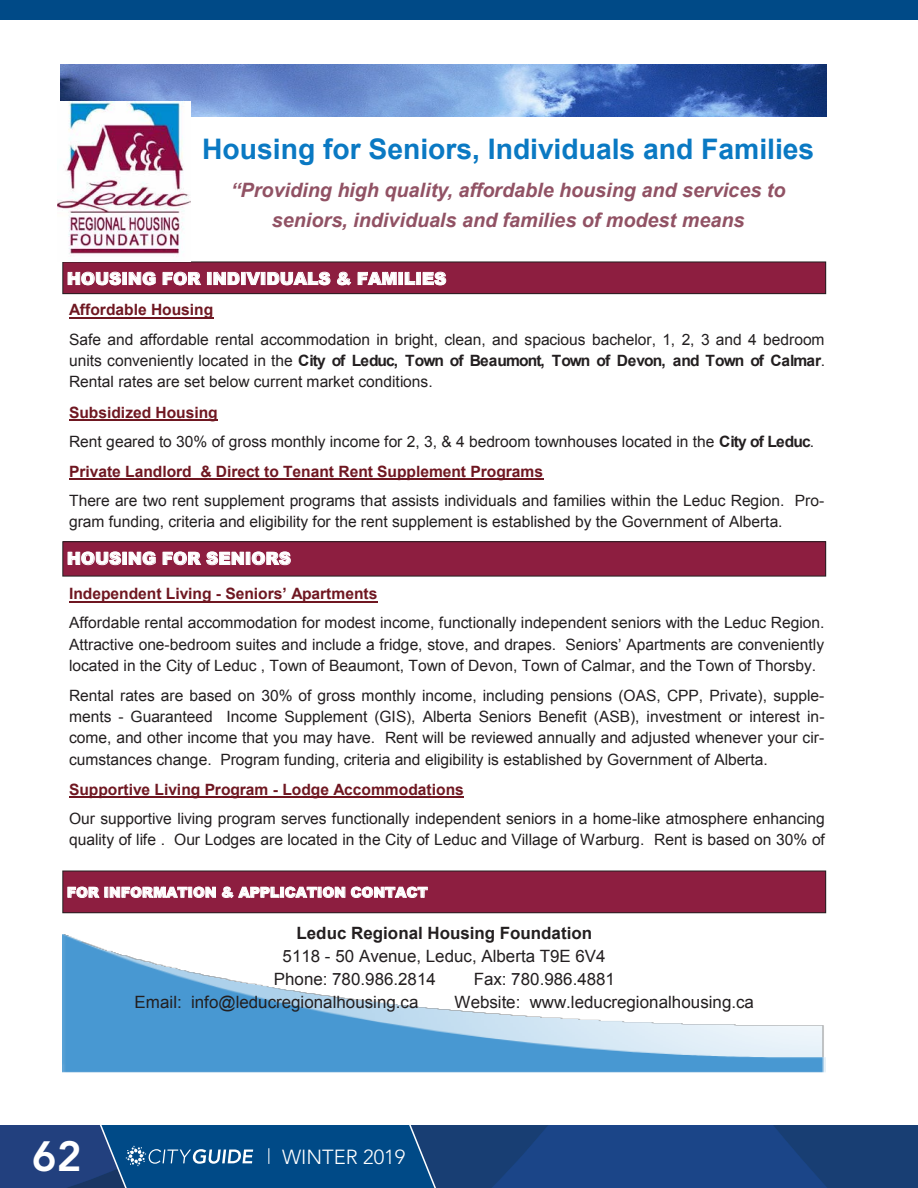
<style>
.page{position:relative;width:918px;height:1188px;background:#fff}
.page>*{position:absolute;margin:0;border:0;box-sizing:border-box;transform-origin:0 0}
.t1{font:800 42px "Avenir LT Std";color:#fff}
.t2{font:700 28.35px "Arial";color:#0a79c3}
.t3{font:300 20.25px "Avenir LT Std";color:#fff}
.t4{font:italic 700 19.8px/29.8px "Arial";color:#915264;text-align:center}
.t5{font:16.95px "Arial";color:#231f20}
.t6{font:900 16.95px "Arial";color:#fff}
.t7{font:700 16.95px "Arial";color:#231f20}
.t8{font:15.6px/29.5px "Arial";color:#231f20}
.t9{font:900 14.1px "Arial";color:#fff}
.s1{font-weight:700;color:#6f1721}
.s2{font-weight:700}
</style>
<div class="page">
<img style="left:60px;top:65px;width:767px;height:51px">
<img style="left:63px;top:934px;width:763px;height:138px">
<div style="left:63px;top:262px;width:763px;height:32px;background:#8d1e40"></div>
<div style="left:63px;top:262px;width:763px;height:32px;border:1px solid #231f20"></div>
<svg style="left:68px;top:272px;width:53px;height:13px"></svg>
<div style="left:122px;top:272px;width:5px;height:13px;border:1px solid #fff"></div>
<svg style="left:129px;top:272px;width:27px;height:13px"></svg>
<svg style="left:163px;top:272px;width:38px;height:13px"></svg>
<div style="left:207px;top:272px;width:4px;height:13px;border:1px solid #fff"></div>
<svg style="left:213px;top:272px;width:27px;height:13px"></svg>
<div style="left:241px;top:272px;width:4px;height:13px;border:1px solid #fff"></div>
<svg style="left:246px;top:272px;width:15px;height:13px"></svg>
<div style="left:261px;top:272px;width:4px;height:13px;border:1px solid #fff"></div>
<svg style="left:267px;top:272px;width:63px;height:13px"></svg>
<svg style="left:337px;top:272px;width:14px;height:13px"></svg>
<svg style="left:358px;top:271px;width:39px;height:14px"></svg>
<div style="left:399px;top:272px;width:4px;height:13px;border:1px solid #fff"></div>
<svg style="left:405px;top:272px;width:10px;height:13px"></svg>
<div style="left:416px;top:272px;width:5px;height:13px;border:1px solid #fff"></div>
<svg style="left:423px;top:272px;width:23px;height:13px"></svg>
<hr style="left:69px;top:317px;width:144px;height:2px;background:#6f1721">
<hr style="left:69px;top:419px;width:149px;height:2px;background:#6f1721">
<hr style="left:69px;top:479px;width:474px;height:1px;background:#6f1721">
<hr style="left:69px;top:601px;width:308px;height:2px;background:#6f1721">
<hr style="left:69px;top:796px;width:395px;height:2px;background:#6f1721">
<div style="left:63px;top:871px;width:763px;height:42px;background:#8d1e40"></div>
<div style="left:63px;top:871px;width:763px;height:42px;border:1px solid #231f20"></div>
<svg style="left:68px;top:886px;width:148px;height:12px"></svg>
<svg style="left:222px;top:887px;width:57px;height:11px"></svg>
<div style="left:280px;top:887px;width:4px;height:11px;border:1px solid #fff"></div>
<svg style="left:285px;top:887px;width:60px;height:11px"></svg>
<svg style="left:351px;top:887px;width:77px;height:11px"></svg>
<div style="left:63px;top:542px;width:763px;height:34px;background:#8d1e40"></div>
<svg style="left:68px;top:552px;width:53px;height:13px"></svg>
<div style="left:122px;top:552px;width:5px;height:13px;border:1px solid #fff"></div>
<svg style="left:129px;top:552px;width:27px;height:13px"></svg>
<svg style="left:163px;top:552px;width:81px;height:13px"></svg>
<div style="left:246px;top:552px;width:4px;height:13px;border:1px solid #fff"></div>
<svg style="left:252px;top:552px;width:39px;height:13px"></svg>
<img style="left:57px;top:102px;width:133px;height:160px">
<svg style="left:0;top:19px;width:918px;height:1px"></svg>
<div style="left:0;top:0;width:918px;height:19px;background:#004a87"></div>
<svg style="left:0;top:1125px;width:918px;height:63px;background:#154683"></svg>
<p class="t2" style="left:202px;top:130px;width:614px">Housing for Seniors, Individuals and Families</p>
<p class="t4" style="left:231px;top:175px;width:556px">“Providing high quality, affordable housing and services to seniors, individuals and families of modest means</p>
<p class="t6" style="left:67px;top:266px;width:381px">HOUSING FOR INDIVIDUALS &amp; FAMILIES</p>
<p class="t8" style="left:69px;top:296px;width:757px;line-height:29.1px"><span class="s1">Affordable Housing<br></span>Safe and affordable rental accommodation in bright, clean, and spacious bachelor, 1, 2, 3 and 4 bedroom</p>
<p class="t8" style="left:69px;top:351px;width:758px;line-height:20.7px">units conveniently located in the <span class="s2">City of Leduc, Town of Beaumont, Town of Devon, and Town of Calmar</span>.<br>Rental rates are set below current market conditions.</p>
<p class="t8" style="left:69px;top:397px;width:757px"><span class="s1">Subsidized Housing<br></span>Rent geared to 30% of gross monthly income for 2, 3, &amp; 4 bedroom townhouses located in the <span class="s2">City of Leduc</span>.<br><span class="s1">Private Landlord &amp; Direct to Tenant Rent Supplement Programs<br></span>There are two rent supplement programs that assists individuals and families within the Leduc Region. Pro-</p>
<p class="t8" style="left:69px;top:507px;width:715px">gram funding, criteria and eligibility for the rent supplement is established by the Government of Alberta.</p>
<p class="t6" style="left:67px;top:546px;width:226px">HOUSING FOR SENIORS</p>
<p class="t8" style="left:69px;top:579px;width:757px"><span class="s1">Independent Living - Seniors’ Apartments<br></span>Affordable rental accommodation for modest income, functionally independent seniors with the Leduc Region.</p>
<p class="t8" style="left:69px;top:634px;width:757px;line-height:21.1px">Attractive one-bedroom suites and include a fridge, stove, and drapes. Seniors’ Apartments are conveniently located in the City of Leduc , Town of Beaumont, Town of Devon, Town of Calmar, and the Town of Thorsby.</p>
<p class="t8" style="left:69px;top:685px;width:757px;line-height:21.3px;text-align:justify">Rental rates are based on 30% of gross monthly income, including pensions (OAS, CPP, Private), supple&shy;ments - Guaranteed Income Supplement (GIS), Alberta Seniors Benefit (ASB), investment or interest in&shy;come, and other income that you may have. Rent will be reviewed annually and adjusted whenever your cir&shy;cumstances change. Program funding, criteria and eligibility is established by Government of Alberta.</p>
<p class="t8" style="left:69px;top:775px;width:757px"><span class="s1">Supportive Living Program - Lodge Accommodations<br></span>Our supportive living program serves functionally independent seniors in a home-like atmosphere enhancing</p>
<p class="t8" style="left:69px;top:825px;width:757px">quality of life . Our Lodges are located in the City of Leduc and Village of Warburg. Rent is based on 30% of</p>
<p class="t9" style="left:67px;top:882px;width:362px">FOR INFORMATION &amp; APPLICATION CONTACT</p>
<p class="t7" style="left:296px;top:922px;width:297px">Leduc Regional Housing Foundation</p>
<p class="t5" style="left:283px;top:945px;width:325px">5118 - 50 Avenue, Leduc, Alberta T9E 6V4</p>
<p class="t5" style="left:274px;top:968px;width:164px">Phone: 780.986.2814</p>
<p class="t5" style="left:474px;top:968px;width:143px">Fax: 780.986.4881</p>
<p class="t5" style="left:135px;top:991px;width:285px">Email: info@leducregionalhousing.ca</p>
<p class="t5" style="left:454px;top:991px;width:301px">Website: www.leducregionalhousing.ca</p>
<h1 class="t1" style="left:32px;top:1131px;width:51px">62</h1>
<p class="t3" style="left:282px;top:1145px;width:125px">WINTER 2019</p>
</div>
